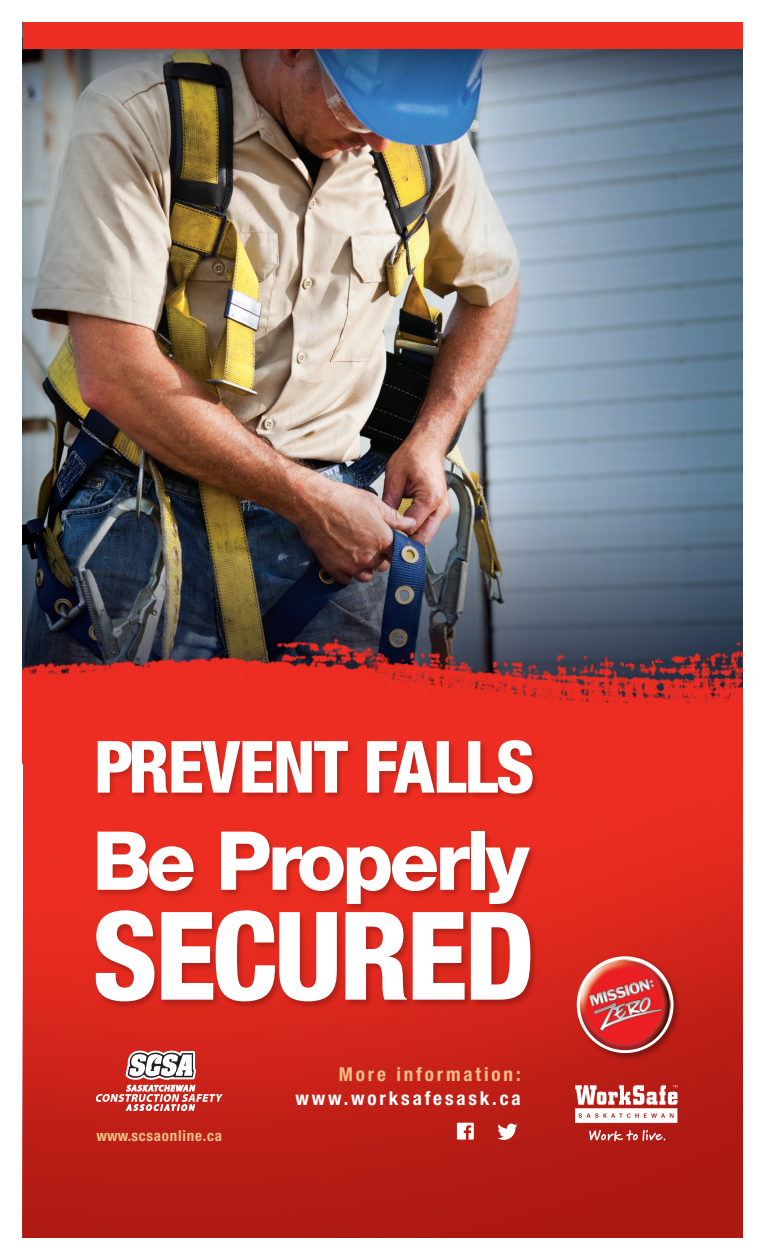
<style>
.page{position:relative;width:765px;height:1260px;background:#fff}
.page>*{position:absolute;margin:0;border:0;box-sizing:border-box;transform-origin:0 0}
.t1{font:800 condensed 122.62px "Helvetica Neue LT Std";letter-spacing:-.025em;color:#fff}
.t2{font:800 81.5px "Helvetica Neue LT Std";letter-spacing:-.05em;color:#fff}
.t3{font:800 condensed 72px "Helvetica Neue LT Std";letter-spacing:-.025em;color:#fff}
.t4{font:700 condensed 19.12px "Helvetica Neue LT Std";letter-spacing:.15em;color:#fff}
.t5{font:700 condensed 19.12px "Helvetica Neue LT Std";letter-spacing:.15em;color:rgb(255 227 158/.82)}
.t6{font:700 condensed 15px "Helvetica Neue LT Std";letter-spacing:.05em;color:rgb(255 227 158/.82)}
</style>
<div class="page">
<img style="left:23px;top:112px;width:719px;height:348px">
<img style="left:23px;top:460px;width:719px;height:153px">
<img style="left:23px;top:613px;width:719px;height:90px">
<img style="left:23px;top:49px;width:719px;height:63px">
<div style="left:23px;top:22px;width:719px;height:27px;background:#ee2e22"></div>
<svg style="left:23px;top:703px;width:719px;height:535px"></svg>
<svg style="left:96px;top:1065px;width:127px;height:46px"></svg>
<img style="left:88px;top:737px;width:459px;height:328px">
<svg style="left:575px;top:1085px;width:102px;height:38px"></svg>
<svg style="left:589px;top:1130px;width:76px;height:11px"></svg>
<img style="left:572px;top:952px;width:112px;height:112px">
<svg style="left:577px;top:956px;width:97px;height:97px"></svg>
<img style="left:580px;top:959px;width:91px;height:91px;border-radius:50%">
<svg style="left:457px;top:1123px;width:17px;height:17px"></svg>
<svg style="left:497px;top:1124px;width:21px;height:16px"></svg>
<h3 class="t3" style="left:94px;top:741px;width:442px">PREVENT FALLS</h3>
<h2 class="t2" style="left:92px;top:832px;width:439px">Be Properly</h2>
<h1 class="t1" style="left:92px;top:912px;width:444px">SECURED</h1>
<p class="t6" style="left:97px;top:1130px;width:127px">www.scsaonline.ca</p>
<p class="t5" style="left:339px;top:1067px;width:183px">More information:</p>
<p class="t4" style="left:295px;top:1091px;width:227px">www.worksafesask.ca</p>
</div>
